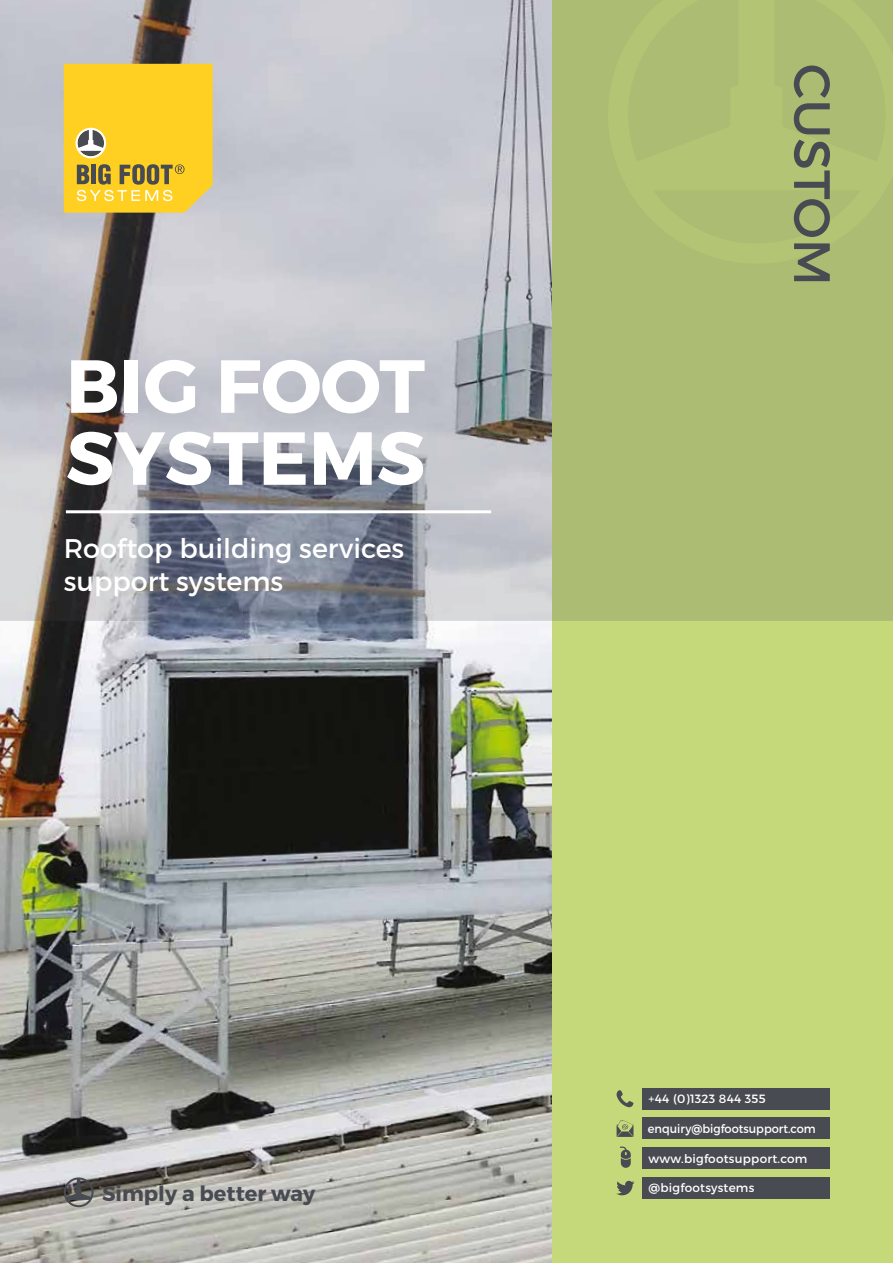
<style>
.page{position:relative;width:893px;height:1263px;background:#fff}
.page>*{position:absolute;margin:0;border:0;box-sizing:border-box;transform-origin:0 0}
.t1{font:700 75px/72px "Montserrat";letter-spacing:-.005em;color:#fff}
.t2{font:51px "Montserrat";color:#494b52}
.t3{font:27px/33px "Montserrat";color:#fff}
.t4{font:700 21px "Montserrat";color:#494b52}
.t5{font:12px "Montserrat";letter-spacing:.02em;color:#fff}
.t6{font:12px "Montserrat";color:#fff;scale:.95 1}
</style>
<div class="page">
<img style="left:0;top:621px;width:553px;height:642px">
<div style="left:553px;top:0;width:340px;height:1263px;background:#c5d87a"></div>
<svg style="left:0;top:0;width:893px;height:621px;background:#acb2a2"></svg>
<hr style="left:66px;top:510px;width:425px;height:3px;background:#fff">
<svg style="left:64px;top:64px;width:149px;height:149px;background:#f1c72e"></svg>
<svg style="left:617px;top:1120px;width:16px;height:17px"></svg>
<div style="left:642px;top:1118px;width:187px;height:21px;background:#494b52"></div>
<svg style="left:616px;top:1090px;width:17px;height:17px"></svg>
<div style="left:642px;top:1088px;width:187px;height:21px;background:#494b52"></div>
<div style="left:642px;top:1147px;width:187px;height:22px;background:#494b52"></div>
<div style="left:642px;top:1177px;width:187px;height:22px;background:#494b52"></div>
<svg style="left:620px;top:1146px;width:11px;height:22px"></svg>
<svg style="left:616px;top:1181px;width:18px;height:14px"></svg>
<svg style="left:64px;top:1177px;width:30px;height:30px"></svg>
<div style="left:608px;top:0;width:285px;height:264px;background:#acbc72"></div>
<h1 class="t1" style="left:66px;top:351px;width:361px">BIG FOOT<br>SYSTEMS</h1>
<h3 class="t3" style="left:64px;top:531px;width:342px">Rooftop building services support systems</h3>
<h3 class="t4" style="left:102px;top:1180px;width:215px">Simply a better way</h3>
<h2 class="t2" style="left:843px;top:64px;width:224px;rotate:90deg">CUSTOM</h2>
<p class="t5" style="left:649px;top:1091px;width:119px">+44 (0)1323 844 355</p>
<p class="t6" style="left:648px;top:1121px;width:178px">enquiry@bigfootsupport.com</p>
<p class="t5" style="left:649px;top:1151px;width:160px">www.bigfootsupport.com</p>
<p class="t5" style="left:649px;top:1181px;width:107px">@bigfootsystems</p>
</div>
